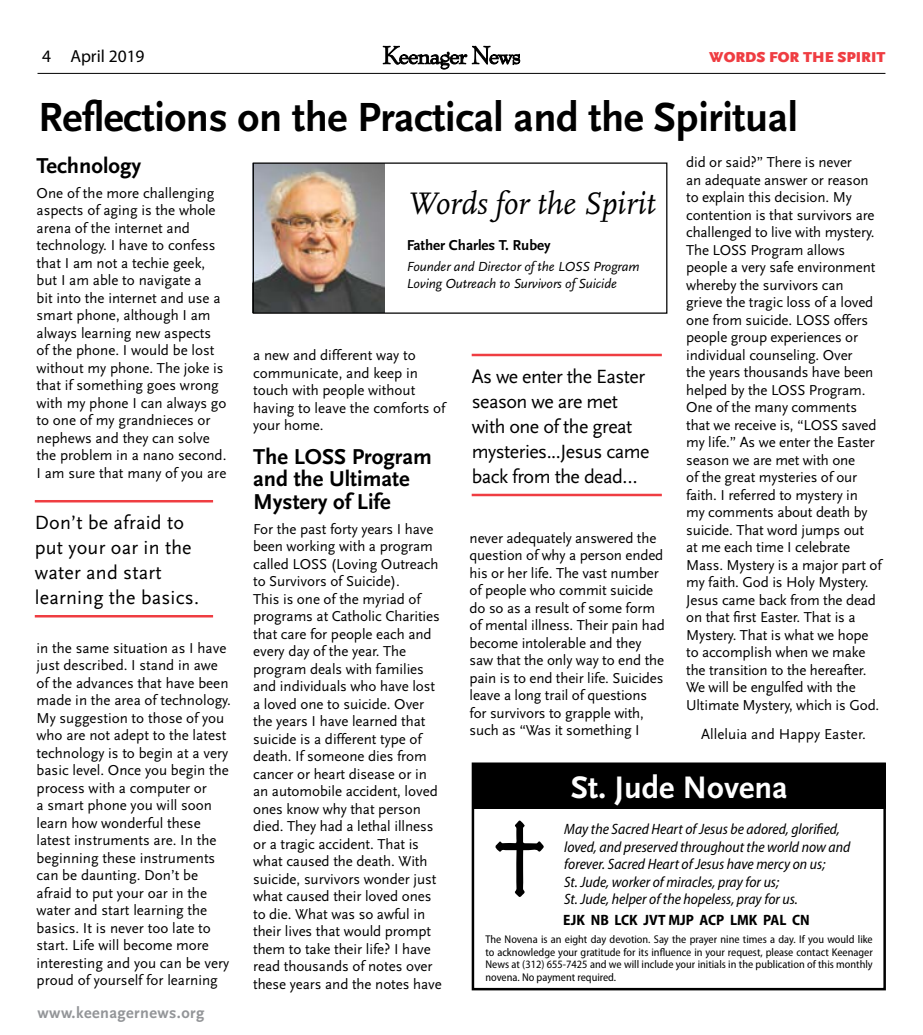
<style>
.page{position:relative;width:923px;height:1035px;background:#fff}
.page>*{position:absolute;margin:0;border:0;box-sizing:border-box;transform-origin:0 0}
.t1{font:700 42.5px "Scala Sans LF";letter-spacing:-.01em;color:#000}
.t2{font:italic 32.5px "Scala";letter-spacing:-.005em;color:#000}
.t3{font:700 32.5px "Scala Sans LF";color:#fff}
.t4{font:700 22.5px/22.5px "Scala Sans LF";color:#000}
.t5{font:20px/25px "Scala Sans LF";letter-spacing:-.025em;color:#000}
.t6{font:20px/25px "Scala Sans LF";letter-spacing:.01em;color:#000}
.t7{font:17.5px "Myriad Pro";color:#000}
.t8{font:700 16.25px "Scala Sans LF";letter-spacing:.025em;color:#939598}
.t9{font:15px/17.5px "Scala Sans LF";letter-spacing:-.005em;color:#000}
.t10{font:italic semi-condensed 15px/17.5px "Myriad Pro";color:#000}
.t11{font:700 semi-condensed 15px "Myriad Pro";color:#000}
.t12{font:700 15px "Scala Sans LF";letter-spacing:-.005em;color:#000}
.t13{font:900 15px "Scala Sans";color:#ef3d42}
.t14{font:italic 13.75px/16.2px "Scala Sans LF";letter-spacing:-.005em;color:#000}
.t15{font:semi-condensed 11.25px/12.5px "Myriad Pro";color:#000;text-align:justify}
</style>
<div class="page">
<hr style="left:38px;top:73px;width:847px;height:1px;background:#000">
<svg style="left:383px;top:46px;width:137px;height:23px"></svg>
<div style="left:471px;top:763px;width:414px;height:45px;background:#000"></div>
<div style="left:471px;top:762px;width:414px;height:228px;border:2px solid #000"></div>
<svg style="left:495px;top:820px;width:49px;height:77px"></svg>
<hr style="left:35px;top:500px;width:178px;height:2px;background:#ef3d42">
<hr style="left:35px;top:615px;width:178px;height:3px;background:#ef3d42">
<hr style="left:471px;top:354px;width:190px;height:2px;background:#ef3d42">
<hr style="left:471px;top:494px;width:190px;height:2px;background:#ef3d42">
<img style="left:255px;top:164px;width:129px;height:148px">
<div style="left:253px;top:162px;width:414px;height:152px;border:1px solid #000"></div>
<p class="t7" style="left:42px;top:45px;width:104px">4 April 2019</p>
<p class="t13" style="left:709px;top:49px;width:178px">WORDS FOR THE SPIRIT</p>
<h1 class="t1" style="left:38px;top:95px;width:761px">Reflections on the Practical and the Spiritual</h1>
<h3 class="t4" style="left:37px;top:155px;width:106px">Technology</h3>
<p class="t9" style="left:37px;top:184px;width:191px">One of the more challenging aspects of aging is the whole arena of the internet and technology. I have to confess that I am not a techie geek, but I am able to navigate a<br>bit into the internet and use a smart phone, although I am always learning new aspects of the phone. I would be lost without my phone. The joke is that if something goes wrong with my phone I can always go to one of my grandnieces or nephews and they can solve the problem in a nano second.<br>I am sure that many of you are</p>
<p class="t9" style="left:686px;top:154px;width:197px">did or said?” There is never<br>an adequate answer or reason to explain this decision. My contention is that survivors are challenged to live with mystery.<br>The LOSS Program allows people a very safe environment whereby the survivors can grieve the tragic loss of a loved one from suicide. LOSS offers people group experiences or individual counseling. Over<br>the years thousands have been helped by the LOSS Program.<br>One of the many comments that we receive is, “LOSS saved my life.” As we enter the Easter season we are met with one<br>of the great mysteries of our faith. I referred to mystery in<br>my comments about death by suicide. That word jumps out<br>at me each time I celebrate<br>Mass. Mystery is a major part of my faith. God is Holy Mystery.<br>Jesus came back from the dead on that first Easter. That is a<br>Mystery. That is what we hope to accomplish when we make the transition to the hereafter.<br>We will be engulfed with the<br>Ultimate Mystery, which is God.</p>
<p class="t9" style="left:701px;top:725px;width:166px">Alleluia and Happy Easter.</p>
<h2 class="t2" style="left:407px;top:186px;width:250px">Words for the Spirit</h2>
<p class="t12" style="left:407px;top:237px;width:145px">Father Charles T. Rubey</p>
<p class="t14" style="left:407px;top:259px;width:234px">Founder and Director of the LOSS Program<br>Loving Outreach to Survivors of Suicide</p>
<p class="t9" style="left:253px;top:347px;width:194px">a new and different way to communicate, and keep in touch with people without having to leave the comforts of your home.</p>
<h3 class="t4" style="left:253px;top:446px;width:180px">The LOSS Program and the Ultimate<br>Mystery of Life</h3>
<p class="t9" style="left:253px;top:520px;width:190px">For the past forty years I have been working with a program called LOSS (Loving Outreach to Survivors of Suicide).<br>This is one of the myriad of programs at Catholic Charities that care for people each and every day of the year. The program deals with families and individuals who have lost a loved one to suicide. Over the years I have learned that suicide is a different type of death. If someone dies from cancer or heart disease or in an automobile accident, loved ones know why that person died. They had a lethal illness or a tragic accident. That is what caused the death. With suicide, survivors wonder just what caused their loved ones to die. What was so awful in their lives that would prompt them to take their life? I have read thousands of notes over these years and the notes have</p>
<p class="t9" style="left:469px;top:529px;width:197px">never adequately answered the question of why a person ended his or her life. The vast number of people who commit suicide do so as a result of some form of mental illness. Their pain had become intolerable and they saw that the only way to end the pain is to end their life. Suicides leave a long trail of questions for survivors to grapple with, such as “Was it something I</p>
<h3 class="t5" style="left:471px;top:364px;width:179px">As we enter the Easter season we are met with one of the great mysteries...Jesus came back from the dead…</h3>
<h3 class="t6" style="left:35px;top:510px;width:166px">Don’t be afraid to put your oar in the water and start learning the basics.</h3>
<p class="t9" style="left:37px;top:639px;width:196px">in the same situation as I have just described. I stand in awe of the advances that have been made in the area of technology.<br>My suggestion to those of you who are not adept to the latest technology is to begin at a very basic level. Once you begin the process with a computer or<br>a smart phone you will soon learn how wonderful these latest instruments are. In the beginning these instruments can be daunting. Don’t be afraid to put your oar in the water and start learning the basics. It is never too late to start. Life will become more interesting and you can be very proud of yourself for learning</p>
<h2 class="t3" style="left:570px;top:770px;width:218px">St. Jude Novena</h2>
<p class="t10" style="left:564px;top:821px;width:288px">May the Sacred Heart of Jesus be adored, glorified, loved, and preserved throughout the world now and forever. Sacred Heart of Jesus have mercy on us;<br>St. Jude, worker of miracles, pray for us;<br>St. Jude, helper of the hopeless, pray for us.</p>
<p class="t15" style="left:485px;top:933px;width:389px">The Novena is an eight day devotion. Say the prayer nine times a day. If you would like to acknowledge your gratitude for its influence in your request, please contact Keenager News at (312) 655-7425 and we will include your initials in the publication of this monthly novena. No payment required.</p>
<p class="t11" style="left:563px;top:912px;width:248px">EJK NB LCK JVT MJP ACP LMK PAL CN</p>
<p class="t8" style="left:38px;top:1004px;width:168px">www.keenagernews.org</p>
</div>
